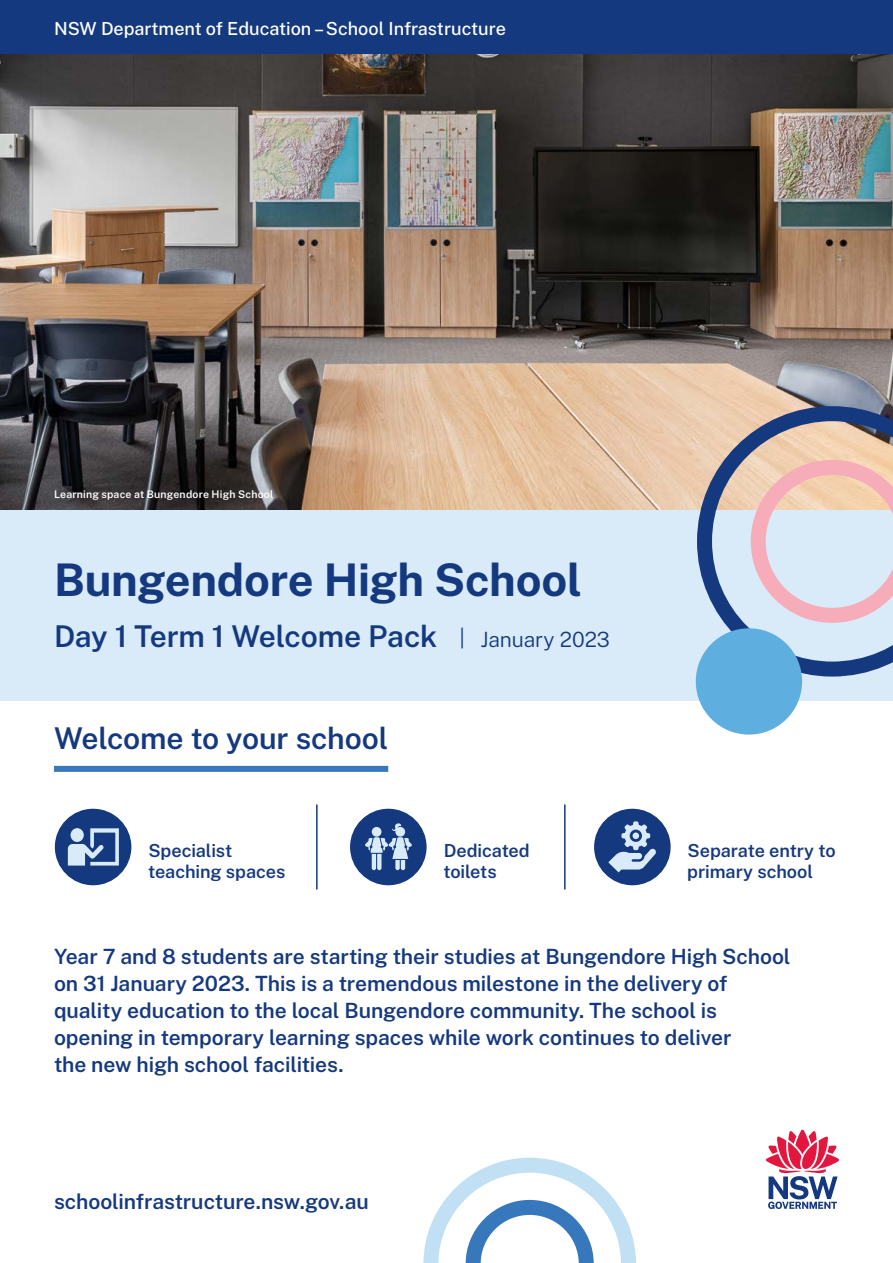
<style>
.page{position:relative;width:893px;height:1263px;background:#fff}
.page>*{position:absolute;margin:0;border:0;box-sizing:border-box;transform-origin:0 0}
.Info_pack_title{font:700 45px "Public Sans";letter-spacing:-.005em;color:#15397f}
.Info_pack_intro{font:600 30px "Public Sans";letter-spacing:-.01em;color:#15397f}
.Heading_1__BLUE{font:600 30px "Public Sans";letter-spacing:-.005em;color:#15397f}
.Heading_2{font:600 21px/27px "Public Sans";letter-spacing:-.005em;color:#15397f}
.Icons{font:600 18px/21px "Public Sans";letter-spacing:-.005em;color:#15397f}
.t1{font:500 18px "Public Sans";color:#fff}
.t2{font:600 10.5px "Public Sans";letter-spacing:.02em;color:#fff}
.s1{font-weight:300;font-size:21px}
</style>
<div class="page">
<svg style="left:766px;top:1130px;width:73px;height:79px"></svg>
<svg style="left:423px;top:1158px;width:213px;height:105px"></svg>
<div style="left:0;top:0;width:893px;height:54px;background:#15397f"></div>
<img style="left:0;top:54px;width:893px;height:457px">
<div style="left:0;top:511px;width:893px;height:190px;background:#d9ebf9"></div>
<div style="left:54px;top:766px;width:334px;height:6px;background:#3777bc"></div>
<svg style="left:697px;top:406px;width:196px;height:270px"></svg>
<div style="left:696px;top:628px;width:106px;height:107px;background:#5eaee0;border-radius:50%"></div>
<hr style="left:564px;top:804px;width:2px;height:85px;background:#15397f">
<hr style="left:316px;top:804px;width:2px;height:85px;background:#15397f">
<div style="left:55px;top:809px;width:76px;height:76px;background:#15397f;border-radius:50%"></div>
<svg style="left:68px;top:828px;width:51px;height:37px"></svg>
<div style="left:350px;top:809px;width:77px;height:76px;background:#15397f;border-radius:50%"></div>
<svg style="left:365px;top:823px;width:47px;height:47px"></svg>
<div style="left:594px;top:809px;width:77px;height:76px;background:#15397f;border-radius:50%"></div>
<svg style="left:608px;top:821px;width:48px;height:51px"></svg>
<p class="t1" style="left:54px;top:17px;width:454px">NSW Department of Education – School Infrastructure</p>
<p class="t2" style="left:54px;top:487px;width:221px">Learning space at Bungendore High School</p>
<p class="Info_pack_title" style="left:54px;top:550px;width:529px">Bungendore High School</p>
<p class="Info_pack_intro" style="left:54px;top:616px;width:557px">Day 1 Term 1 Welcome Pack <span class="s1">| January 2023</span></p>
<p class="Heading_1__BLUE" style="left:54px;top:718px;width:336px">Welcome to your school</p>
<p class="Icons" style="left:148px;top:839px;width:139px">Specialist teaching spaces</p>
<p class="Icons" style="left:443px;top:839px;width:88px">Dedicated toilets</p>
<p class="Icons" style="left:687px;top:839px;width:150px">Separate entry to primary school</p>
<p class="Heading_2" style="left:54px;top:942px;width:738px">Year 7 and 8 students are starting their studies at Bungendore High School on 31 January 2023. This is a tremendous milestone in the delivery of quality education to the local Bungendore community. The school is opening in temporary learning spaces while work continues to deliver<br>the new high school facilities.</p>
<p class="Heading_2" style="left:54px;top:1187px;width:316px">schoolinfrastructure.nsw.gov.au</p>
</div>
